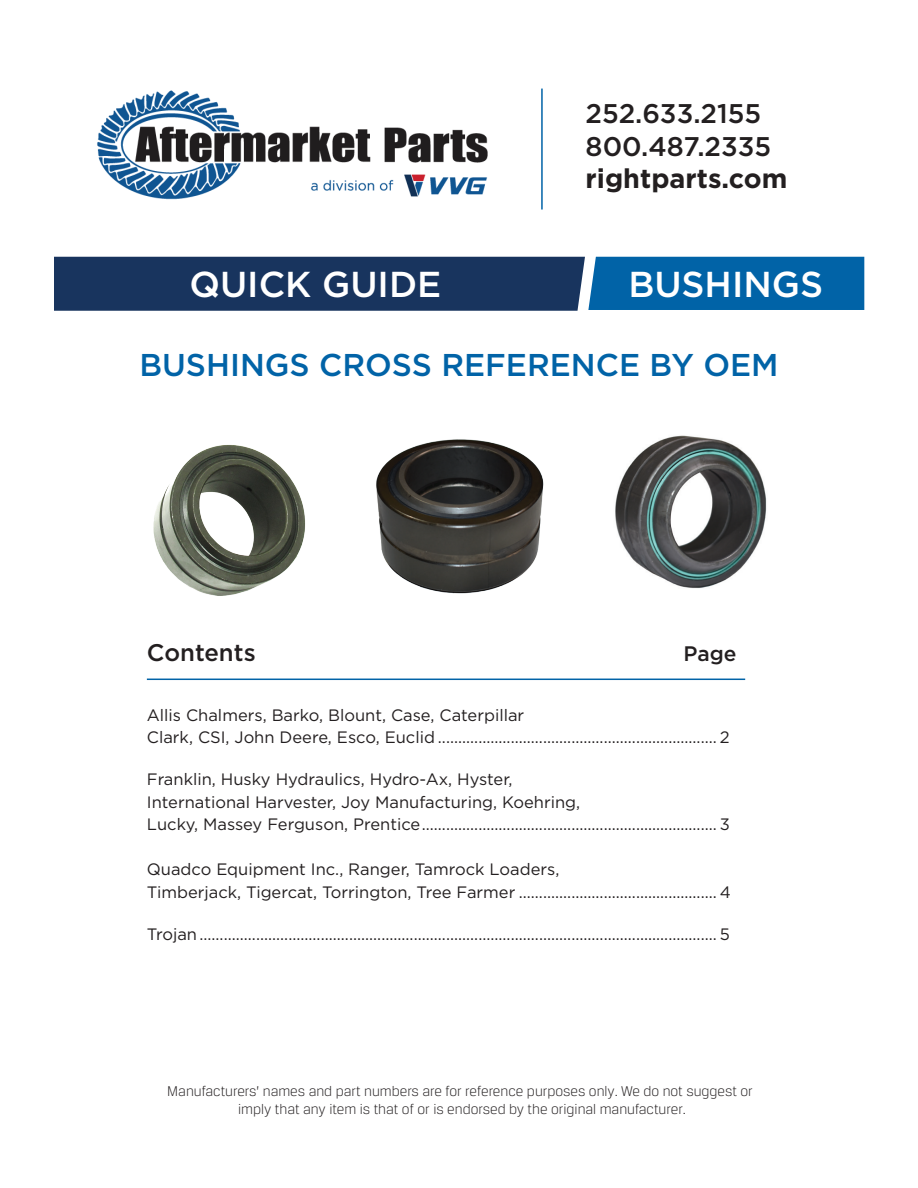
<style>
.page{position:relative;width:918px;height:1188px;background:#fff}
.page>*{position:absolute;margin:0;border:0;box-sizing:border-box;transform-origin:0 0}
.t1{font:500 36px "Gotham";color:#fff}
.t2{font:500 31.5px "Gotham";color:#0163a7}
.t3{font:500 27px/32.4px "Gotham";color:#231f20}
.t4{font:700 27px "Gotham";color:#231f20}
.t5{font:500 24px "Gotham";color:#231f20}
.t6{font:500 21px "Gotham";color:#231f20}
.t7{font:16.5px/22.5px "Gotham";color:#231f20}
.t8{font:300 15px/18px "Breuer Text";color:#231f20;text-align:center}
</style>
<div class="page">
<hr style="left:541px;top:89px;width:2px;height:121px;background:#0163a7">
<hr style="left:147px;top:679px;width:598px;height:1px;background:#0163a7">
<img style="left:97px;top:90px;width:391px;height:110px">
<svg style="left:54px;top:257px;width:810px;height:54px;background:#154779"></svg>
<img style="left:153px;top:445px;width:152px;height:151px">
<img style="left:376px;top:439px;width:168px;height:155px">
<img style="left:615px;top:435px;width:152px;height:153px">
<h3 class="t3" style="left:586px;top:97px;width:187px">252.633.2155<br>800.487.2335</h3>
<h3 class="t4" style="left:586px;top:160px;width:203px">rightparts.com</h3>
<h1 class="t1" style="left:189px;top:261px;width:253px">QUICK GUIDE</h1>
<h1 class="t1" style="left:628px;top:261px;width:196px">BUSHINGS</h1>
<h2 class="t2" style="left:139px;top:344px;width:641px">BUSHINGS CROSS REFERENCE BY OEM</h2>
<h3 class="t5" style="left:147px;top:637px;width:110px">Contents</h3>
<p class="t6" style="left:684px;top:640px;width:54px">Page</p>
<p class="t7" style="left:147px;top:703px;width:584px">Allis Chalmers, Barko, Blount, Case, Caterpillar<br>Clark, CSI, John Deere, Esco, Euclid ..................................................................... 2</p>
<p class="t7" style="left:147px;top:768px;width:585px">Franklin, Husky Hydraulics, Hydro-Ax, Hyster,<br>International Harvester, Joy Manufacturing, Koehring,<br>Lucky, Massey Ferguson, Prentice......................................................................... 3</p>
<p class="t7" style="left:147px;top:858px;width:586px">Quadco Equipment Inc., Ranger, Tamrock Loaders,<br>Timberjack, Tigercat, Torrington, Tree Farmer ................................................. 4</p>
<p class="t7" style="left:147px;top:922px;width:585px">Trojan................................................................................................................................ 5</p>
<p class="t8" style="left:167px;top:1081px;width:587px">Manufacturers’ names and part numbers are for reference purposes only. We do not suggest or imply that any item is that of or is endorsed by the original manufacturer.</p>
</div>
